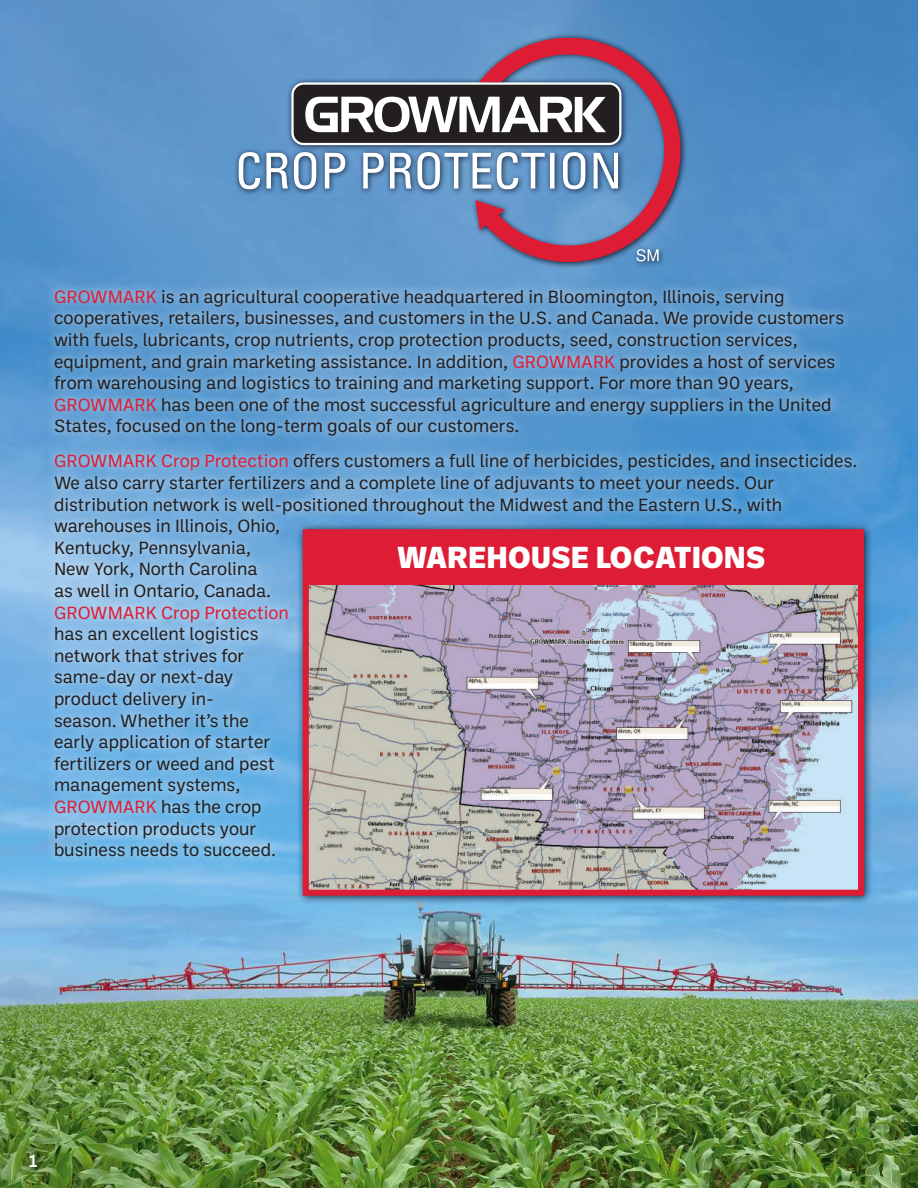
<style>
.page{position:relative;width:918px;height:1188px;background:#fff}
.page>*{position:absolute;margin:0;border:0;box-sizing:border-box;transform-origin:0 0}
.t1{font:800 31.05px "Ballinger";color:#fff}
.t2{font:18px/21.6px "Ballinger";color:#231f20}
.t3{font:18px "Ballinger";color:#dd1d35}
.t4{font:500 18px "Ballinger";color:#fff}
.s1{color:#dd1d35}
</style>
<div class="page">
<img style="left:0;top:0;width:918px;height:1188px">
<hr style="left:917px;top:468px;width:1px;height:48px;background:#dd1d35">
<div style="left:45px;top:280px;width:820px;height:585px;background:#fff;opacity:.75"></div>
<div style="left:234px;top:33px;width:454px;height:236px;background:#00000e;opacity:.75"></div>
<svg style="left:475px;top:38px;width:206px;height:224px"></svg>
<svg style="left:636px;top:249px;width:23px;height:12px"></svg>
<svg style="left:291px;top:82px;width:330px;height:63px"></svg>
<svg style="left:239px;top:152px;width:379px;height:37px"></svg>
<div style="left:296px;top:522px;width:577px;height:383px;background:#00000e;opacity:.75"></div>
<img style="left:310px;top:585px;width:547px;height:304px">
<div style="left:303px;top:529px;width:561px;height:367px;border:6px solid #dd1d35"></div>
<div style="left:306px;top:533px;width:553px;height:52px;background:#dd1d35"></div>
<div style="left:23px;top:1149px;width:20px;height:25px;background:#00000e;opacity:.75"></div>
<p class="t2" style="left:54px;top:285px;width:792px"><span class="s1">GROWMARK</span> is an agricultural cooperative headquartered in Bloomington, Illinois, serving cooperatives, retailers, businesses, and customers in the U.S. and Canada. We provide customers with fuels, lubricants, crop nutrients, crop protection products, seed, construction services, equipment, and grain marketing assistance. In addition, <span class="s1">GROWMARK</span> provides a host of services from warehousing and logistics to training and marketing support. For more than 90 years, <span class="s1">GROWMARK</span> has been one of the most successful agriculture and energy suppliers in the United States, focused on the long-term goals of our customers.</p>
<p class="t2" style="left:54px;top:450px;width:805px"><span class="s1">GROWMARK Crop Protection</span> offers customers a full line of herbicides, pesticides, and insecticides.<br>We also carry starter fertilizers and a complete line of adjuvants to meet your needs. Our distribution network is well-positioned throughout the Midwest and the Eastern U.S., with warehouses in Illinois, Ohio,<br>Kentucky, Pennsylvania,<br>New York, North Carolina<br>as well in Ontario, Canada.</p>
<p class="t3" style="left:54px;top:600px;width:237px">GROWMARK Crop Protection</p>
<p class="t2" style="left:54px;top:622px;width:224px">has an excellent logistics network that strives for same-day or next-day product delivery in&shy;season. Whether it’s the early application of starter fertilizers or weed and pest management systems,<br><span class="s1">GROWMARK</span> has the crop protection products your business needs to succeed.</p>
<h1 class="t1" style="left:397px;top:535px;width:370px">WAREHOUSE LOCATIONS</h1>
<p class="t4" style="left:29px;top:1149px;width:10px">1</p>
</div>
